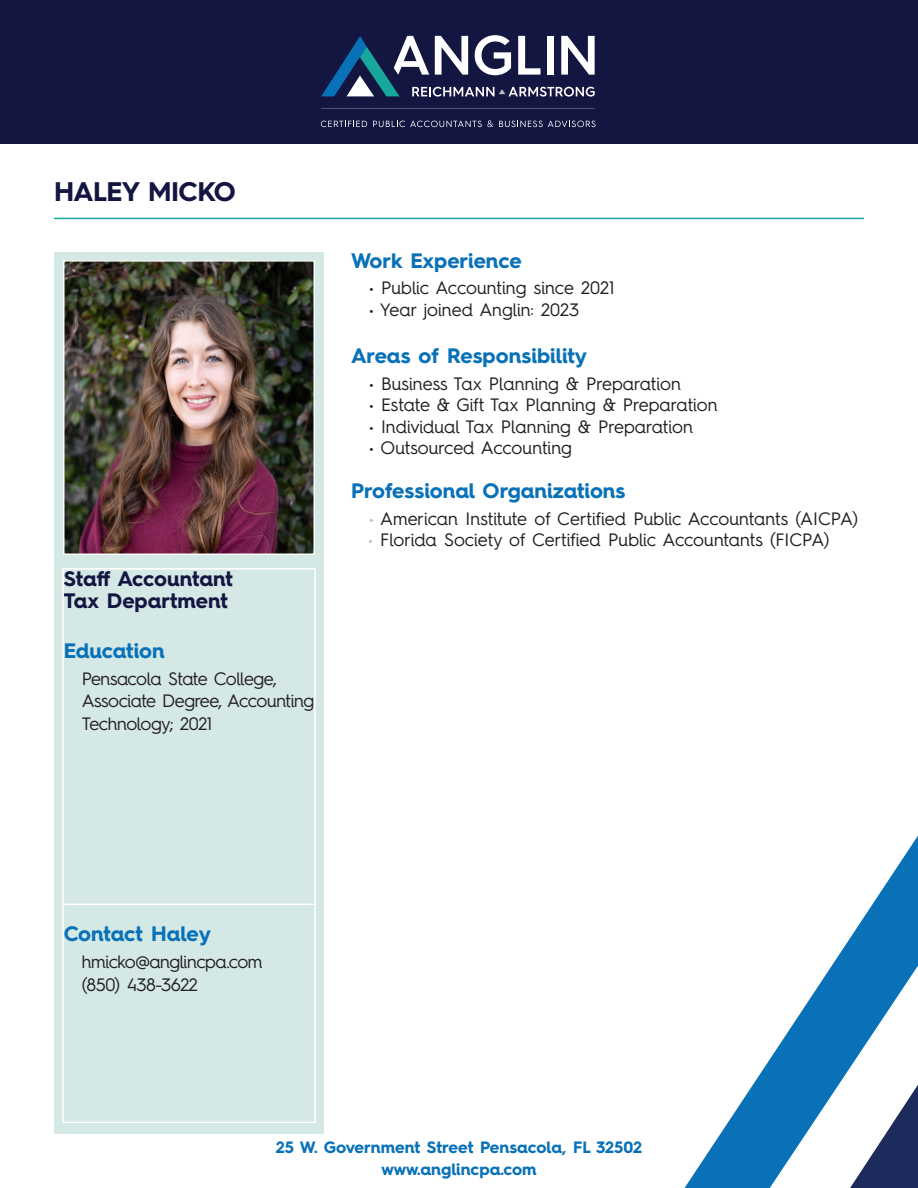
<style>
.page{position:relative;width:918px;height:1188px;background:#fff}
.page>*{position:absolute;margin:0;border:0;box-sizing:border-box;transform-origin:0 0}
.t1{font:700 27px "Hurme Geometric Sans 4";letter-spacing:-.02em;color:#141642}
.Bio_Header{font:700 21px "Hurme Geometric Sans 4";letter-spacing:-.005em;color:#0971b7}
.Bio_Header-2{font:700 21px/22.5px "Hurme Geometric Sans 4";color:#141642}
.Body_Copy_12pt_Indent{font:18px/22.5px "Hurme Geometric Sans 4";letter-spacing:-.01em;color:#231f20}
.Bio_Header-3{font:700 16.5px/22.5px "Hurme Geometric Sans 4";color:#0971b7;text-align:center}
.s1{color:#bdbaba}
</style>
<div class="page">
<div style="left:54px;top:252px;width:270px;height:882px;background:#d4e8e6"></div>
<div style="left:0;top:0;width:918px;height:144px;background:#141642"></div>
<svg style="left:685px;top:836px;width:233px;height:352px"></svg>
<svg style="left:850px;top:1085px;width:68px;height:103px"></svg>
<svg style="left:321px;top:121px;width:46px;height:6px"></svg>
<svg style="left:373px;top:120px;width:120px;height:7px"></svg>
<svg style="left:499px;top:121px;width:97px;height:6px"></svg>
<svg style="left:321px;top:35px;width:274px;height:62px"></svg>
<hr style="left:321px;top:108px;width:274px;height:1px;background:#bcbdc0">
<hr style="left:54px;top:218px;width:810px;height:1px;background:#19a79d">
<img style="left:66px;top:263px;width:246px;height:289px">
<div style="left:63px;top:260px;width:252px;height:295px;border:2px solid #fff"></div>
<div style="left:62px;top:568px;width:254px;height:555px;border:2px solid #fff"></div>
<hr style="left:64px;top:904px;width:252px;height:1px;background:#fff">
<p class="t1" style="left:54px;top:172px;width:183px">HALEY MICKO</p>
<p class="Bio_Header-2" style="left:64px;top:567px;width:171px">Staff Accountant<br>Tax Department</p>
<p class="Bio_Header" style="left:64px;top:636px;width:103px">Education</p>
<p class="Body_Copy_12pt_Indent" style="left:82px;top:667px;width:234px">Pensacola State College,<br>Associate Degree, Accounting<br>Technology; 2021</p>
<p class="Bio_Header" style="left:351px;top:246px;width:172px">Work Experience</p>
<p class="Body_Copy_12pt_Indent" style="left:369px;top:276px;width:247px">• Public Accounting since 2021</p>
<p class="Body_Copy_12pt_Indent" style="left:369px;top:298px;width:212px">• Year joined Anglin: 2023</p>
<p class="Bio_Header" style="left:351px;top:341px;width:237px">Areas of Responsibility</p>
<p class="Body_Copy_12pt_Indent" style="left:369px;top:371px;width:314px">• Business Tax Planning &amp; Preparation</p>
<p class="Body_Copy_12pt_Indent" style="left:369px;top:393px;width:350px">• Estate &amp; Gift Tax Planning &amp; Preparation</p>
<p class="Body_Copy_12pt_Indent" style="left:369px;top:415px;width:325px">• Individual Tax Planning &amp; Preparation</p>
<p class="Body_Copy_12pt_Indent" style="left:369px;top:436px;width:204px">• Outsourced Accounting</p>
<p class="Bio_Header" style="left:351px;top:476px;width:276px">Professional Organizations</p>
<p class="Body_Copy_12pt_Indent" style="left:369px;top:506px;width:491px"><span class="s1">•</span> American Institute of Certified Public Accountants (AICPA)</p>
<p class="Body_Copy_12pt_Indent" style="left:368px;top:528px;width:463px"><span class="s1">•</span> Florida Society of Certified Public Accountants (FICPA)</p>
<p class="Bio_Header" style="left:64px;top:919px;width:149px">Contact Haley</p>
<p class="Body_Copy_12pt_Indent" style="left:82px;top:950px;width:183px">hmicko@anglincpa.com (850) 438-3622</p>
<p class="Bio_Header-3" style="left:276px;top:1135px;width:368px">25 W. Government Street Pensacola, FL 32502 www.anglincpa.com</p>
</div>
